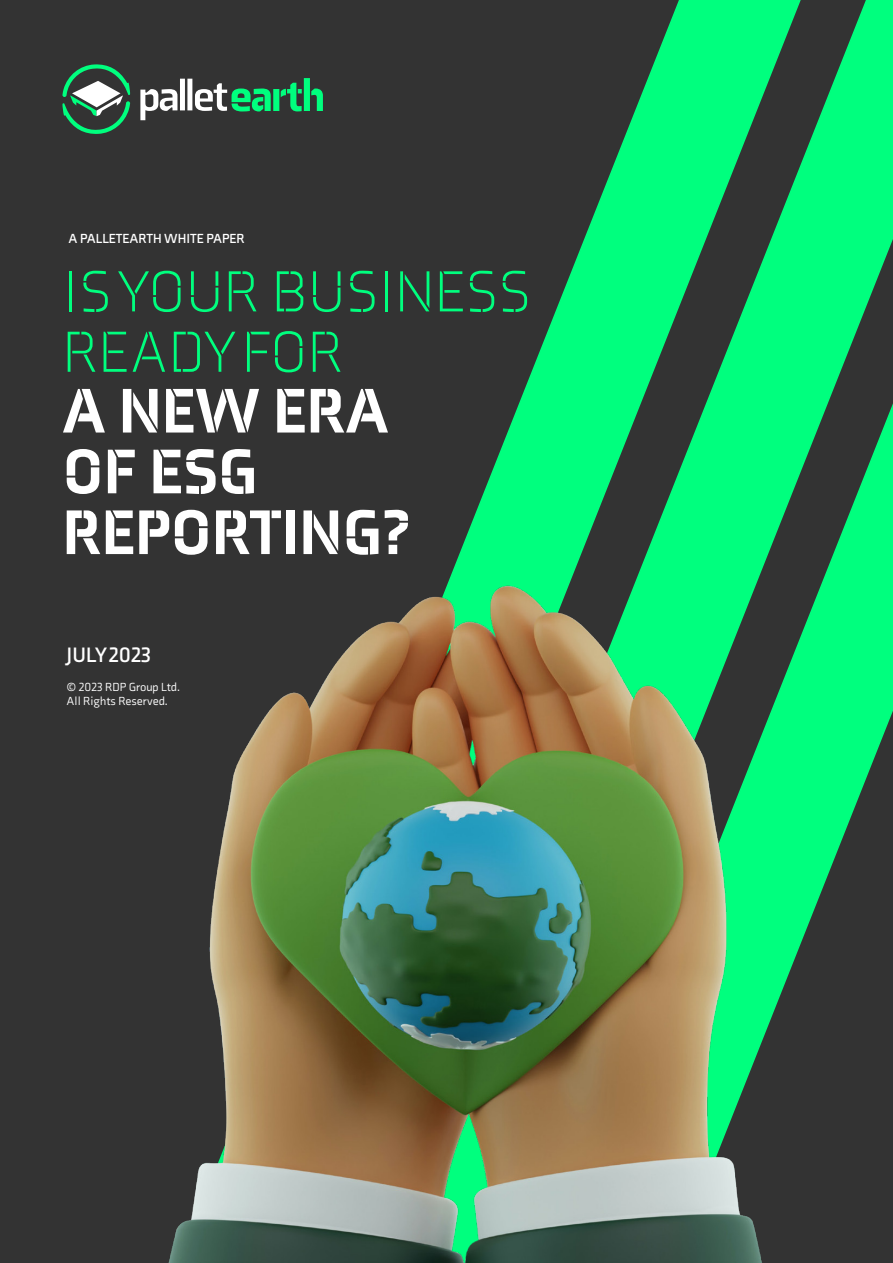
<style>
.page{position:relative;width:893px;height:1263px;background:#333}
.page>*{position:absolute;margin:0;border:0;box-sizing:border-box;transform-origin:0 0}
.t1{font:900 64.5px/60.8px "Axia Stencil";color:#fff}
.t2{font:300 59.25px/60.4px "Axia Stencil";color:#00ff7e}
.t3{font:700 21.3px "Axia";color:#fff}
.t4{font:700 13.5px "Axia";color:#fff}
.t5{font:12px/14.4px "Axia";color:#fff}
</style>
<div class="page">
<svg style="left:484px;top:0;width:409px;height:776px"></svg>
<img style="left:168px;top:492px;width:699px;height:771px">
<svg style="left:62px;top:64px;width:261px;height:70px"></svg>
<p class="t4" style="left:68px;top:231px;width:178px">A PALLETEARTH WHITE PAPER</p>
<h2 class="t2" style="left:62px;top:261px;width:470px">IS YOUR BUSINESS<br>READY FOR</h2>
<h1 class="t1" style="left:62px;top:379px;width:348px">A NEW ERA<br>OF ESG<br>REPORTING?</h1>
<h3 class="t3" style="left:67px;top:642px;width:86px">JULY 2023</h3>
<p class="t5" style="left:67px;top:679px;width:115px">© 2023 RDP Group Ltd.<br>All Rights Reserved.</p>
</div>
